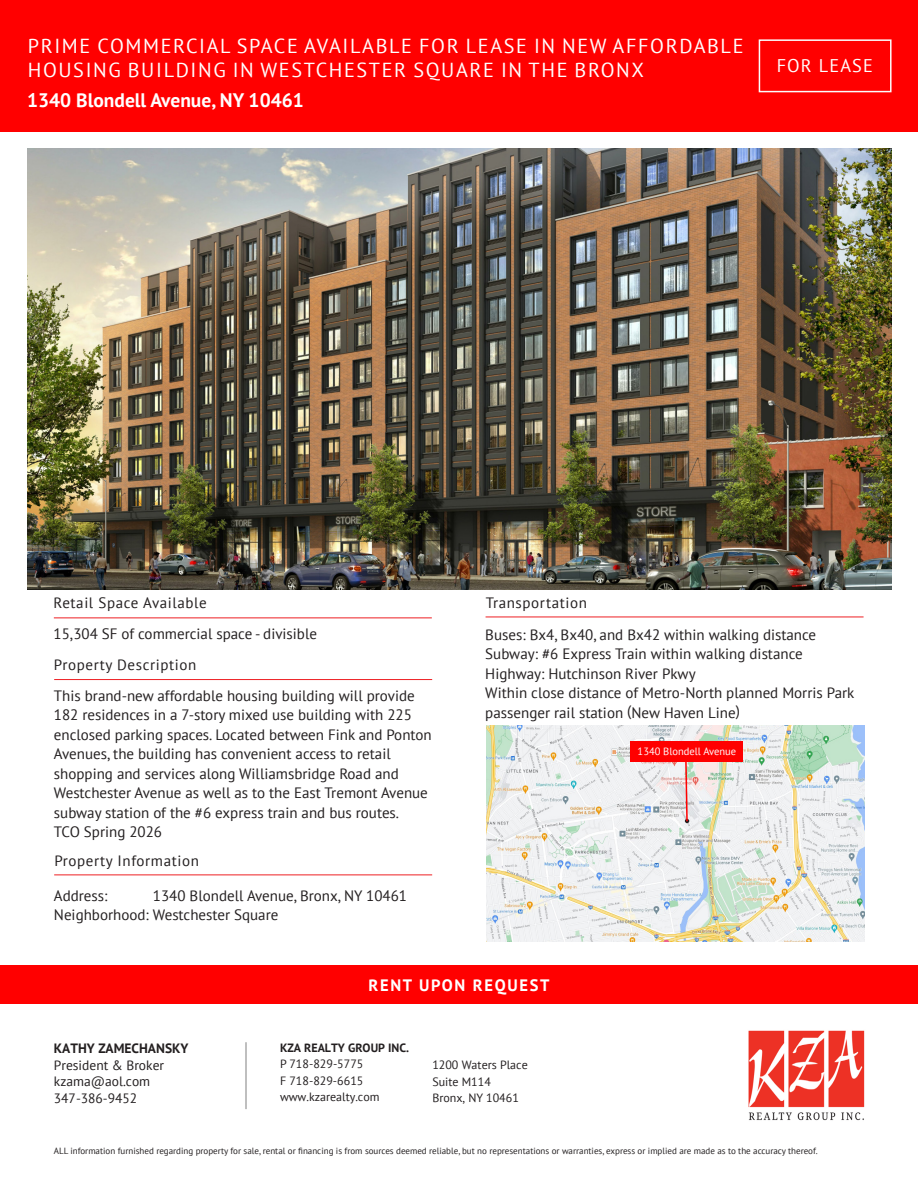
<style>
.page{position:relative;width:918px;height:1188px;background:#fff}
.page>*{position:absolute;margin:0;border:0;box-sizing:border-box;transform-origin:0 0}
.t1{font:20.25px/24px "PT Sans";letter-spacing:.08em;color:#fff}
.t2{font:700 19.5px "PT Sans";color:#fff}
.t3{font:18.3px "PT Sans";letter-spacing:.06em;color:#fff}
.t4{font:700 16.5px "PT Sans";letter-spacing:.1em;color:#fff}
.t5{font:15px/19.5px "PT Sans";color:#231f20}
.t6{font:15px "PT Sans";letter-spacing:.04em;color:#231f20}
.t7{font:13.5px "PT Sans";color:#231f20}
.t8{font:700 13.5px "PT Sans";color:#231f20}
.t9{font:12px "PT Sans";color:#231f20}
.t10{font:700 12px "PT Sans";color:#231f20}
.t11{font:10.5px "PT Sans";color:#fff}
.t12{font:9px "PT Sans";color:#231f20}
</style>
<div class="page">
<img style="left:27px;top:148px;width:864px;height:442px">
<div style="left:0;top:0;width:918px;height:132px;background:#f00"></div>
<img style="left:748px;top:1030px;width:117px;height:91px">
<div style="left:759px;top:39px;width:133px;height:53px;border:2px solid #fcfcfc"></div>
<div style="left:0;top:966px;width:918px;height:38px;background:#f00"></div>
<hr style="left:246px;top:1042px;width:1px;height:67px;background:#808080">
<hr style="left:54px;top:618px;width:378px;height:1px;background:#ee1f23">
<hr style="left:54px;top:875px;width:378px;height:1px;background:#ee1f23">
<hr style="left:486px;top:617px;width:378px;height:1px;background:#ee1f23">
<hr style="left:54px;top:679px;width:378px;height:1px;background:#ee1f23">
<img style="left:487px;top:726px;width:378px;height:216px">
<div style="left:630px;top:741px;width:113px;height:21px;background:#f00"></div>
<svg style="left:684px;top:762px;width:5px;height:61px"></svg>
<p class="t1" style="left:28px;top:33px;width:717px">PRIME COMMERCIAL SPACE AVAILABLE FOR LEASE IN NEW AFFORDABLE<br>HOUSING BUILDING IN WESTCHESTER SQUARE IN THE BRONX</p>
<p class="t2" style="left:27px;top:87px;width:278px">1340 Blondell Avenue, NY 10461</p>
<p class="t3" style="left:777px;top:54px;width:98px">FOR LEASE</p>
<p class="t6" style="left:54px;top:594px;width:155px">Retail Space Available</p>
<p class="t5" style="left:54px;top:624px;width:265px">15,304 SF of commercial space - divisible</p>
<p class="t6" style="left:54px;top:655px;width:144px">Property Description</p>
<p class="t5" style="left:54px;top:685px;width:379px">This brand-new affordable housing building will provide 182 residences in a 7-story mixed use building with 225 enclosed parking spaces. Located between Fink and Ponton Avenues, the building has convenient access to retail shopping and services along Williamsbridge Road and Westchester Avenue as well as to the East Tremont Avenue subway station of the #6 express train and bus routes.</p>
<p class="t5" style="left:54px;top:822px;width:110px">TCO Spring 2026</p>
<p class="t6" style="left:54px;top:851px;width:146px">Property Information</p>
<p class="t5" style="left:54px;top:885px;width:55px">Address:</p>
<p class="t5" style="left:153px;top:885px;width:256px">1340 Blondell Avenue, Bronx, NY 10461</p>
<p class="t5" style="left:54px;top:905px;width:226px">Neighborhood: Westchester Square</p>
<p class="t6" style="left:486px;top:594px;width:103px">Transportation</p>
<p class="t5" style="left:485px;top:624px;width:332px">Buses: Bx4, Bx40, and Bx42 within walking distance</p>
<p class="t5" style="left:485px;top:644px;width:319px">Subway: #6 Express Train within walking distance</p>
<p class="t5" style="left:485px;top:663px;width:212px">Highway: Hutchinson River Pkwy</p>
<p class="t5" style="left:485px;top:683px;width:371px">Within close distance of Metro-North planned Morris Park passenger rail station (New Haven Line)</p>
<p class="t11" style="left:638px;top:744px;width:100px">1340 Blondell Avenue</p>
<p class="t8" style="left:54px;top:1039px;width:136px">KATHY ZAMECHANSKY</p>
<p class="t7" style="left:54px;top:1056px;width:112px">President &amp; Broker</p>
<p class="t7" style="left:54px;top:1073px;width:98px">kzama@aol.com</p>
<p class="t7" style="left:54px;top:1089px;width:85px">347-386-9452</p>
<p class="t4" style="left:369px;top:974px;width:183px">RENT UPON REQUEST</p>
<p class="t10" style="left:280px;top:1040px;width:131px">KZA REALTY GROUP INC.</p>
<p class="t9" style="left:280px;top:1056px;width:85px">P 718-829-5775</p>
<p class="t9" style="left:280px;top:1073px;width:85px">F 718-829-6615</p>
<p class="t9" style="left:280px;top:1089px;width:101px">www.kzarealty.com</p>
<p class="t9" style="left:432px;top:1058px;width:97px">1200 Waters Place</p>
<p class="t9" style="left:432px;top:1074px;width:60px">Suite M114</p>
<p class="t9" style="left:432px;top:1091px;width:88px">Bronx, NY 10461</p>
<p class="t12" style="left:54px;top:1145px;width:765px">ALL information furnished regarding property for sale, rental or financing is from sources deemed reliable, but no representations or warranties, express or implied are made as to the accuracy thereof.</p>
</div>
